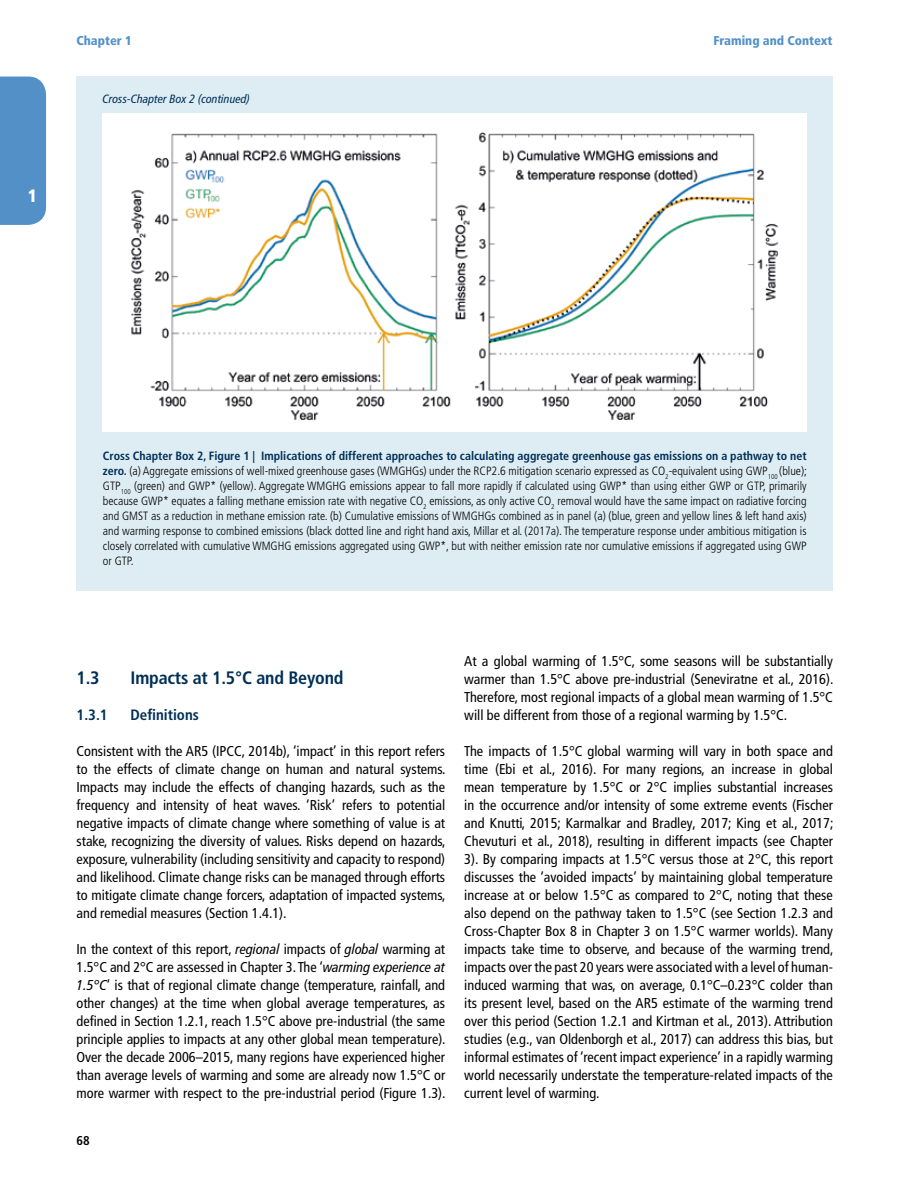
<style>
.page{position:relative;width:918px;height:1188px;background:#fff}
.page>*{position:absolute;margin:0;border:0;box-sizing:border-box;transform-origin:0 0}
.t1{font:700 condensed 18px "Frutiger LT Pro";letter-spacing:-.01em;color:#002f56}
.t2{font:900 condensed 18px "Frutiger LT Pro";color:#fff}
.t3{font:700 condensed 15px "Frutiger LT Pro";color:#002f56}
.t4{font:condensed 14.25px/18px "Frutiger LT Pro";color:#000;text-align:justify}
.t5{font:900 condensed 12.75px "Frutiger LT Pro";color:#5390c8}
.t6{font:700 condensed 12.75px "Frutiger LT Pro";color:#000}
.t7{font:300 condensed 12px/15px "Frutiger LT Pro";color:#000;text-align:justify}
.t8{font:italic condensed 12px "Frutiger LT Pro";color:#002f56}
.s1{font-weight:700;color:#002f56}
.s2{font-style:italic}
</style>
<div class="page">
<div style="left:0;top:77px;width:46px;height:148px;background:#5390c8"></div>
<div style="left:77px;top:77px;width:756px;height:514px;background:#deedf4"></div>
<img style="left:102px;top:119px;width:705px;height:313px">
<p class="t2" style="left:28px;top:184px;width:11px">1</p>
<p class="t5" style="left:77px;top:33px;width:57px">Chapter 1</p>
<p class="t5" style="left:713px;top:33px;width:121px">Framing and Context</p>
<p class="t8" style="left:102px;top:91px;width:149px">Cross-Chapter Box 2 (continued)</p>
<p class="t7" style="left:103px;top:448px;width:706px"><span class="s1">Cross Chapter Box 2, Figure 1 | Implications of different approaches to calculating aggregate greenhouse gas emissions on a pathway to net zero.</span> (a) Aggregate emissions of well-mixed greenhouse gases (WMGHGs) under the RCP2.6 mitigation scenario expressed as CO<sub>2</sub>-equivalent using GWP<sub>100</sub> (blue); GTP<sub>100</sub> (green) and GWP* (yellow). Aggregate WMGHG emissions appear to fall more rapidly if calculated using GWP* than using either GWP or GTP, primarily because GWP* equates a falling methane emission rate with negative CO<sub>2</sub> emissions, as only active CO<sub>2</sub> removal would have the same impact on radiative forcing and GMST as a reduction in methane emission rate. (b) Cumulative emissions of WMGHGs combined as in panel (a) (blue, green and yellow lines &amp; left hand axis) and warming response to combined emissions (black dotted line and right hand axis, Millar et al. (2017a). The temperature response under ambitious mitigation is closely correlated with cumulative WMGHG emissions aggregated using GWP*, but with neither emission rate nor cumulative emissions if aggregated using GWP or GTP.</p>
<p class="t1" style="left:77px;top:667px;width:25px">1.3</p>
<p class="t1" style="left:131px;top:667px;width:215px">Impacts at 1.5°C and Beyond</p>
<p class="t3" style="left:77px;top:706px;width:33px">1.3.1</p>
<p class="t3" style="left:131px;top:706px;width:70px">Definitions</p>
<p class="t4" style="left:77px;top:742px;width:371px">Consistent with the AR5 (IPCC, 2014b), ‘impact’ in this report refers to the effects of climate change on human and natural systems.<br>Impacts may include the effects of changing hazards, such as the frequency and intensity of heat waves. ‘Risk’ refers to potential negative impacts of climate change where something of value is at stake, recognizing the diversity of values. Risks depend on hazards, exposure, vulnerability (including sensitivity and capacity to respond) and likelihood. Climate change risks can be managed through efforts to mitigate climate change forcers, adaptation of impacted systems, and remedial measures (Section 1.4.1).</p>
<p class="t4" style="left:77px;top:940px;width:371px">In the context of this report, <span class="s2">regional</span> impacts of <span class="s2">global</span> warming at 1.5°C and 2°C are assessed in Chapter 3. The ‘<span class="s2">warming experience at 1.5°C</span>’ is that of regional climate change (temperature, rainfall, and other changes) at the time when global average temperatures, as defined in Section 1.2.1, reach 1.5°C above pre-industrial (the same principle applies to impacts at any other global mean temperature).<br>Over the decade 2006–2015, many regions have experienced higher than average levels of warming and some are already now 1.5°C or more warmer with respect to the pre-industrial period (Figure 1.3).</p>
<p class="t6" style="left:77px;top:1133px;width:15px">68</p>
<p class="t4" style="left:464px;top:652px;width:371px">At a global warming of 1.5°C, some seasons will be substantially warmer than 1.5°C above pre-industrial (Seneviratne et al., 2016).<br>Therefore, most regional impacts of a global mean warming of 1.5°C will be different from those of a regional warming by 1.5°C.</p>
<p class="t4" style="left:464px;top:742px;width:371px">The impacts of 1.5°C global warming will vary in both space and time (Ebi et al., 2016). For many regions, an increase in global mean temperature by 1.5°C or 2°C implies substantial increases in the occurrence and/or intensity of some extreme events (Fischer and Knutti, 2015; Karmalkar and Bradley, 2017; King et al., 2017; Chevuturi et al., 2018), resulting in different impacts (see Chapter 3). By comparing impacts at 1.5°C versus those at 2°C, this report discusses the ‘avoided impacts’ by maintaining global temperature increase at or below 1.5°C as compared to 2°C, noting that these also depend on the pathway taken to 1.5°C (see Section 1.2.3 and Cross-Chapter Box 8 in Chapter 3 on 1.5°C warmer worlds). Many impacts take time to observe, and because of the warming trend, impacts over the past 20 years were associated with a level of human&shy;induced warming that was, on average, 0.1°C–0.23°C colder than its present level, based on the AR5 estimate of the warming trend over this period (Section 1.2.1 and Kirtman et al., 2013). Attribution studies (e.g., van Oldenborgh et al., 2017) can address this bias, but informal estimates of ‘recent impact experience’ in a rapidly warming world necessarily understate the temperature-related impacts of the current level of warming.</p>
</div>
